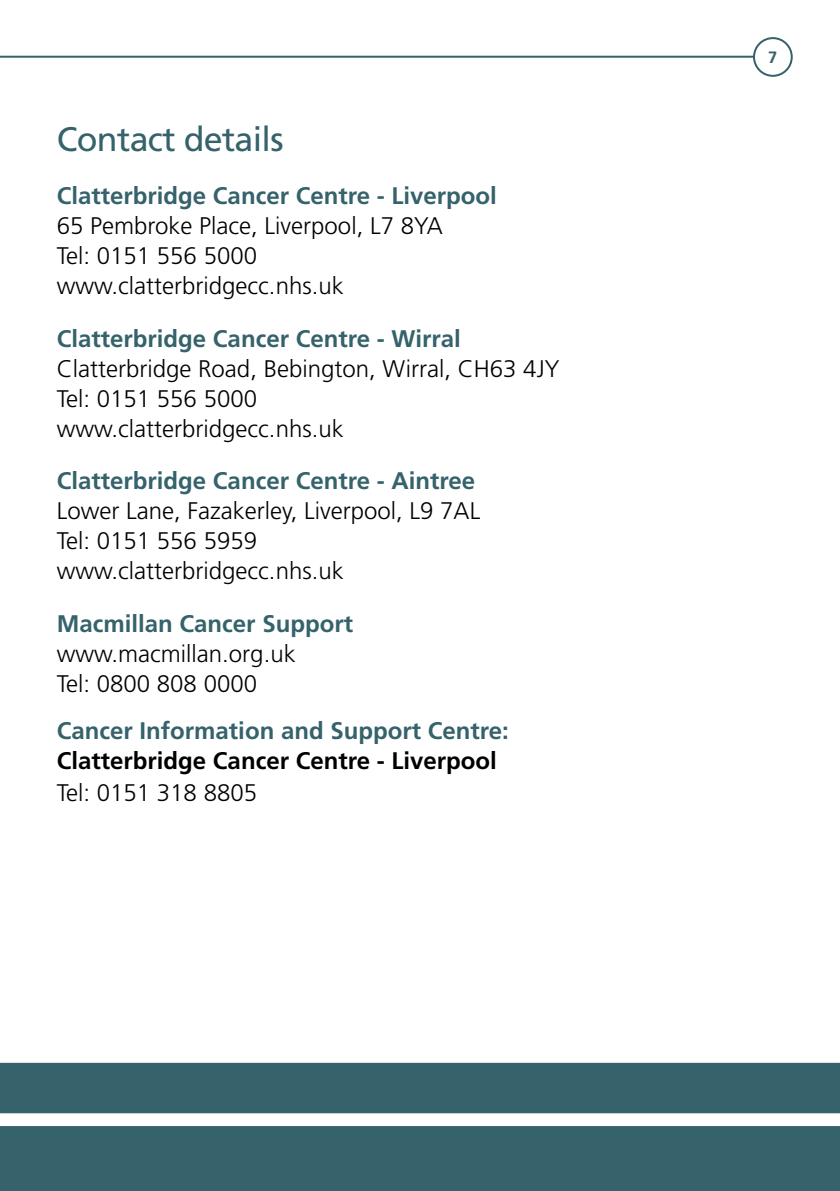
<style>
.page{position:relative;width:840px;height:1191px;background:#fff}
.page>*{position:absolute;margin:0;border:0;box-sizing:border-box;transform-origin:0 0}
.t1{font:34px "Frutiger";letter-spacing:-.02em;color:#35626b}
.t2{font:300 24px/30px "Frutiger";color:#000}
.t3{font:700 24px "Frutiger";color:#35626b}
.t4{font:700 24px "Frutiger";color:#000}
.t5{font:700 16.4px "Frutiger";color:#35626b}
</style>
<div class="page">
<div style="left:0;top:1062px;width:839px;height:129px;background:#35626b"></div>
<hr style="left:0;top:56px;width:791px;height:2px;background:#35626b">
<div style="left:753px;top:38px;width:38px;height:38px;background:#fff;border-radius:50%"></div>
<div style="left:752px;top:37px;width:40px;height:40px;border:2px solid #35626b;border-radius:50%"></div>
<svg style="left:0;top:1113px;width:839px;height:13px"></svg>
<h1 class="t1" style="left:57px;top:119px;width:228px">Contact details</h1>
<p class="t3" style="left:57px;top:181px;width:441px">Clatterbridge Cancer Centre - Liverpool</p>
<p class="t2" style="left:57px;top:211px;width:387px">65 Pembroke Place, Liverpool, L7 8YA<br>Tel: 0151 556 5000 www.clatterbridgecc.nhs.uk</p>
<p class="t3" style="left:57px;top:324px;width:405px">Clatterbridge Cancer Centre - Wirral</p>
<p class="t2" style="left:57px;top:353px;width:504px">Clatterbridge Road, Bebington, Wirral, CH63 4JY<br>Tel: 0151 556 5000<br>www.clatterbridgecc.nhs.uk</p>
<p class="t3" style="left:57px;top:467px;width:419px">Clatterbridge Cancer Centre - Aintree</p>
<p class="t2" style="left:57px;top:496px;width:425px">Lower Lane, Fazakerley, Liverpool, L9 7AL<br>Tel: 0151 556 5959 www.clatterbridgecc.nhs.uk</p>
<p class="t3" style="left:57px;top:609px;width:298px">Macmillan Cancer Support</p>
<p class="t2" style="left:57px;top:639px;width:240px">www.macmillan.org.uk<br>Tel: 0800 808 0000</p>
<p class="t3" style="left:57px;top:716px;width:453px">Cancer Information and Support Centre:</p>
<p class="t4" style="left:57px;top:746px;width:441px">Clatterbridge Cancer Centre - Liverpool</p>
<p class="t2" style="left:57px;top:778px;width:202px">Tel: 0151 318 8805</p>
<p class="t5" style="left:767px;top:48px;width:11px">7</p>
</div>
